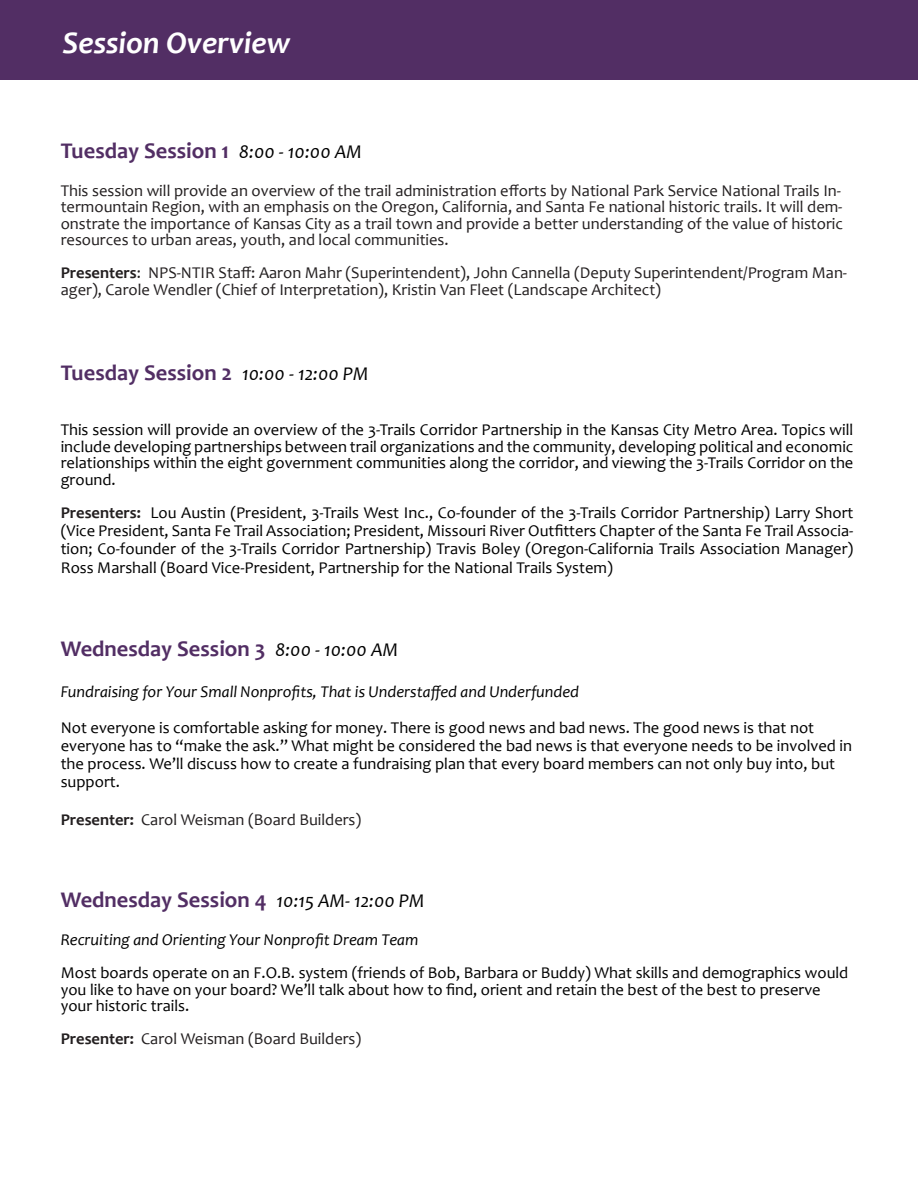
<style>
.page{position:relative;width:918px;height:1188px;background:#fff}
.page>*{position:absolute;margin:0;border:0;box-sizing:border-box;transform-origin:0 0}
.t1{font:italic 700 31.5px "Candara";color:#fff}
.t2{font:700 22.5px "Candara";color:#522e64}
.t3{font:16.5px/16.5px "Candara";color:#000;text-align:justify}
.t4{font:16.5px/16.5px "Candara";color:#231f20;text-align:justify}
.t5{font:italic 16.5px "Candara";color:#000}
.s1{font-weight:400;font-style:italic;font-size:19.5px;color:#000}
.s2{font-weight:700}
.s3{font-weight:700;color:#231f20}
.s4{font-style:italic}
</style>
<div class="page">
<div style="left:0;top:0;width:918px;height:80px;background:#522e64"></div>
<p class="t1" style="left:63px;top:24px;width:230px">Session Overview</p>
<p class="t2" style="left:61px;top:137px;width:303px">Tuesday Session 1 <span class="s1">8:00 - 10:00 AM</span></p>
<p class="t4" style="left:61px;top:182px;width:784px">This session will provide an overview of the trail administration efforts by National Park Service National Trails In&shy;termountain Region, with an emphasis on the Oregon, California, and Santa Fe national historic trails. It will dem&shy;onstrate the importance of Kansas City as a trail town and provide a better understanding of the value of historic resources to urban areas, youth, and local communities.</p>
<p class="t4" style="left:61px;top:265px;width:788px"><span class="s2">Presenters</span>: NPS-NTIR Staff: Aaron Mahr (Superintendent), John Cannella (Deputy Superintendent/Program Man&shy;ager), Carole Wendler (Chief of Interpretation), Kristin Van Fleet (Landscape Architect)</p>
<p class="t2" style="left:61px;top:360px;width:309px">Tuesday Session 2 <span class="s1">10:00 - 12:00 PM</span></p>
<p class="t3" style="left:61px;top:422px;width:794px">This session will provide an overview of the 3-Trails Corridor Partnership in the Kansas City Metro Area. Topics will include developing partnerships between trail organizations and the community, developing political and economic relationships within the eight government communities along the corridor, and viewing the 3-Trails Corridor on the ground.</p>
<p class="t3" style="left:61px;top:503px;width:794px;line-height:18px"><span class="s3">Presenters:</span> Lou Austin (President, 3-Trails West Inc., Co-founder of the 3-Trails Corridor Partnership) Larry Short (Vice President, Santa Fe Trail Association; President, Missouri River Outfitters Chapter of the Santa Fe Trail Associa&shy;tion; Co-founder of the 3-Trails Corridor Partnership) Travis Boley (Oregon-California Trails Association Manager)</p>
<p class="t3" style="left:61px;top:560px;width:554px">Ross Marshall (Board Vice-President, Partnership for the National Trails System)</p>
<p class="t2" style="left:61px;top:635px;width:339px">Wednesday Session 3 <span class="s1">8:00 - 10:00 AM</span></p>
<p class="t5" style="left:61px;top:682px;width:520px">Fundraising for Your Small Nonprofits, That is Understaffed and Underfunded</p>
<p class="t3" style="left:61px;top:719px;width:755px">Not everyone is comfortable asking for money. There is good news and bad news. The good news is that not</p>
<p class="t3" style="left:61px;top:737px;width:793px">everyone has to “make the ask.” What might be considered the bad news is that everyone needs to be involved in</p>
<p class="t3" style="left:61px;top:755px;width:776px">the process. We’ll discuss how to create a fundraising plan that every board members can not only buy into, but</p>
<p class="t3" style="left:61px;top:773px;width:61px">support.</p>
<p class="t4" style="left:61px;top:811px;width:302px"><span class="s2">Presenter:</span> Carol Weisman (Board Builders)</p>
<p class="t2" style="left:61px;top:886px;width:365px">Wednesday Session 4 <span class="s1">10:15 AM- 12:00 PM</span></p>
<p class="t3" style="left:61px;top:924px;width:789px;line-height:33px"><span class="s4">Recruiting and Orienting Your Nonprofit Dream Team<br></span>Most boards operate on an F.O.B. system (friends of Bob, Barbara or Buddy) What skills and demographics would</p>
<p class="t3" style="left:61px;top:981px;width:762px">you like to have on your board? We’ll talk about how to find, orient and retain the best of the best to preserve your historic trails.</p>
<p class="t4" style="left:61px;top:1031px;width:302px"><span class="s2">Presenter:</span> Carol Weisman (Board Builders)</p>
</div>
